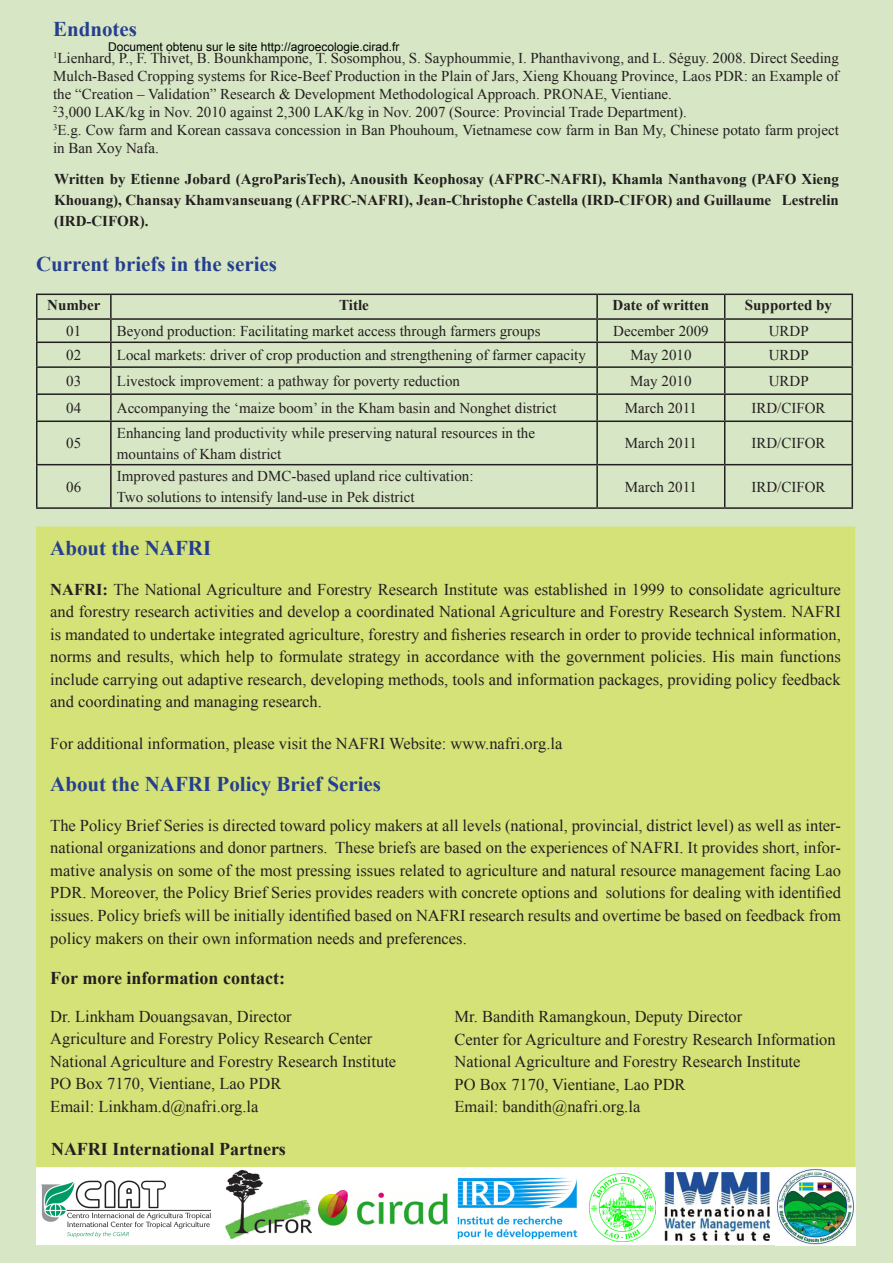
<style>
.page{position:relative;width:893px;height:1263px;background:#d7e6c4}
.page>*{position:absolute;margin:0;border:0;box-sizing:border-box;transform-origin:0 0}
.t1{font:700 21px "Times New Roman";color:#253f8e}
.t2{font:700 18px "Times New Roman";color:#231f20}
.t3{font:16.5px/22.5px "Times New Roman";color:#231f20;text-align:justify}
.t4{font:15px/18px "Times New Roman";color:#231f20}
.t5{font:700 15px/21px "Times New Roman";color:#231f20;text-align:justify}
.t6{font:12px "Arial";color:#000}
.s1{font-weight:700}
</style>
<div class="page">
<div style="left:37px;top:527px;width:817px;height:717px;background:#d4e278"></div>
<hr style="left:36px;top:318px;width:75px;height:2px;background:#231f20">
<hr style="left:111px;top:318px;width:486px;height:2px;background:#231f20">
<hr style="left:597px;top:318px;width:128px;height:2px;background:#231f20">
<hr style="left:725px;top:318px;width:128px;height:2px;background:#231f20">
<hr style="left:36px;top:341px;width:75px;height:2px;background:#231f20">
<hr style="left:111px;top:341px;width:486px;height:2px;background:#231f20">
<hr style="left:597px;top:341px;width:128px;height:2px;background:#231f20">
<hr style="left:725px;top:341px;width:128px;height:2px;background:#231f20">
<hr style="left:36px;top:366px;width:75px;height:2px;background:#231f20">
<hr style="left:111px;top:366px;width:486px;height:2px;background:#231f20">
<hr style="left:597px;top:366px;width:128px;height:2px;background:#231f20">
<hr style="left:725px;top:366px;width:128px;height:2px;background:#231f20">
<hr style="left:36px;top:294px;width:75px;height:1px;background:#231f20">
<hr style="left:36px;top:295px;width:2px;height:23px;background:#231f20">
<hr style="left:36px;top:320px;width:2px;height:21px;background:#231f20">
<hr style="left:36px;top:343px;width:2px;height:23px;background:#231f20">
<hr style="left:36px;top:368px;width:2px;height:25px;background:#231f20">
<hr style="left:36px;top:393px;width:75px;height:2px;background:#231f20">
<hr style="left:36px;top:395px;width:2px;height:25px;background:#231f20">
<hr style="left:36px;top:420px;width:75px;height:2px;background:#231f20">
<hr style="left:36px;top:422px;width:2px;height:42px;background:#231f20">
<hr style="left:36px;top:464px;width:75px;height:1px;background:#231f20">
<hr style="left:36px;top:465px;width:2px;height:42px;background:#231f20">
<hr style="left:36px;top:507px;width:75px;height:2px;background:#231f20">
<hr style="left:111px;top:294px;width:486px;height:1px;background:#231f20">
<hr style="left:110px;top:295px;width:2px;height:23px;background:#231f20">
<hr style="left:597px;top:294px;width:128px;height:1px;background:#231f20">
<hr style="left:596px;top:295px;width:2px;height:23px;background:#231f20">
<hr style="left:725px;top:294px;width:128px;height:1px;background:#231f20">
<hr style="left:851px;top:295px;width:2px;height:23px;background:#231f20">
<hr style="left:110px;top:320px;width:2px;height:21px;background:#231f20">
<hr style="left:596px;top:320px;width:2px;height:21px;background:#231f20">
<hr style="left:851px;top:320px;width:2px;height:21px;background:#231f20">
<hr style="left:110px;top:343px;width:2px;height:23px;background:#231f20">
<hr style="left:596px;top:343px;width:2px;height:23px;background:#231f20">
<hr style="left:851px;top:343px;width:2px;height:23px;background:#231f20">
<hr style="left:110px;top:368px;width:2px;height:25px;background:#231f20">
<hr style="left:596px;top:368px;width:2px;height:25px;background:#231f20">
<hr style="left:851px;top:368px;width:2px;height:25px;background:#231f20">
<hr style="left:111px;top:393px;width:486px;height:2px;background:#231f20">
<hr style="left:110px;top:395px;width:2px;height:25px;background:#231f20">
<hr style="left:597px;top:393px;width:128px;height:2px;background:#231f20">
<hr style="left:596px;top:395px;width:2px;height:25px;background:#231f20">
<hr style="left:725px;top:393px;width:128px;height:2px;background:#231f20">
<svg style="left:724px;top:295px;width:1px;height:125px"></svg>
<hr style="left:851px;top:395px;width:2px;height:25px;background:#231f20">
<hr style="left:597px;top:420px;width:128px;height:2px;background:#231f20">
<hr style="left:725px;top:420px;width:128px;height:2px;background:#231f20">
<hr style="left:851px;top:422px;width:2px;height:42px;background:#231f20">
<hr style="left:110px;top:465px;width:2px;height:42px;background:#231f20">
<hr style="left:597px;top:464px;width:128px;height:1px;background:#231f20">
<hr style="left:596px;top:465px;width:2px;height:42px;background:#231f20">
<hr style="left:725px;top:464px;width:128px;height:1px;background:#231f20">
<hr style="left:724px;top:465px;width:1px;height:42px;background:#231f20">
<hr style="left:851px;top:465px;width:2px;height:42px;background:#231f20">
<hr style="left:111px;top:507px;width:486px;height:2px;background:#231f20">
<hr style="left:597px;top:507px;width:128px;height:2px;background:#231f20">
<hr style="left:725px;top:507px;width:128px;height:2px;background:#231f20">
<hr style="left:111px;top:420px;width:486px;height:2px;background:#231f20">
<hr style="left:110px;top:422px;width:2px;height:42px;background:#231f20">
<hr style="left:596px;top:422px;width:2px;height:42px;background:#231f20">
<hr style="left:724px;top:422px;width:1px;height:42px;background:#231f20">
<hr style="left:111px;top:464px;width:486px;height:1px;background:#231f20">
<div style="left:36px;top:1167px;width:819px;height:78px;background:#fff;border:2px solid #fff"></div>
<img style="left:226px;top:1171px;width:86px;height:67px">
<img style="left:664px;top:1172px;width:105px;height:68px">
<img style="left:36px;top:1175px;width:175px;height:67px">
<img style="left:457px;top:1177px;width:121px;height:61px">
<img style="left:590px;top:1173px;width:66px;height:68px">
<img style="left:318px;top:1190px;width:129px;height:36px">
<img style="left:776px;top:1167px;width:79px;height:78px">
<p class="t1" style="left:53px;top:15px;width:86px">Endnotes</p>
<p class="t4" style="left:53px;top:49px;width:787px"><sup>1</sup>Lienhard, P., F. Thivet, B. Bounkhampone, T. Sosomphou, S. Sayphoummie, I. Phanthavivong, and L. Séguy. 2008. Direct Seeding Mulch-Based Cropping systems for Rice-Beef Production in the Plain of Jars, Xieng Khouang Province, Laos PDR: an Example of the “Creation – Validation” Research &amp; Development Methodological Approach. PRONAE, Vientiane.<br><sup>2</sup>3,000 LAK/kg in Nov. 2010 against 2,300 LAK/kg in Nov. 2007 (Source: Provincial Trade Department).<br><sup>3</sup>E.g. Cow farm and Korean cassava concession in Ban Phouhoum, Vietnamese cow farm in Ban My, Chinese potato farm project in Ban Xoy Nafa.</p>
<p class="t6" style="left:108px;top:39px;width:293px">Document obtenu sur le site http://agroecologie.cirad.fr</p>
<p class="t5" style="left:54px;top:168px;width:786px">Written by Etienne Jobard (AgroParisTech), Anousith Keophosay (AFPRC-NAFRI), Khamla Nanthavong (PAFO Xieng Khouang), Chansay Khamvanseuang (AFPRC-NAFRI), Jean-Christophe Castella (IRD-CIFOR) and Guillaume Lestrelin (IRD-CIFOR).</p>
<p class="t1" style="left:36px;top:249px;width:243px">Current briefs in the series</p>
<p class="t5" style="left:47px;top:295px;width:55px">Number</p>
<p class="t5" style="left:339px;top:295px;width:31px">Title</p>
<p class="t5" style="left:613px;top:295px;width:98px">Date of written</p>
<p class="t5" style="left:745px;top:295px;width:89px">Supported by</p>
<p class="t4" style="left:66px;top:322px;width:16px">01</p>
<p class="t4" style="left:117px;top:322px;width:425px">Beyond production: Facilitating market access through farmers groups</p>
<p class="t4" style="left:613px;top:322px;width:97px">December 2009</p>
<p class="t4" style="left:769px;top:322px;width:42px">URDP</p>
<p class="t4" style="left:66px;top:346px;width:16px">02</p>
<p class="t4" style="left:117px;top:346px;width:471px">Local markets: driver of crop production and strengthening of farmer capacity</p>
<p class="t4" style="left:630px;top:346px;width:63px">May 2010</p>
<p class="t4" style="left:769px;top:346px;width:42px">URDP</p>
<p class="t4" style="left:66px;top:372px;width:16px">03</p>
<p class="t4" style="left:117px;top:372px;width:345px">Livestock improvement: a pathway for poverty reduction</p>
<p class="t4" style="left:630px;top:372px;width:63px">May 2010</p>
<p class="t4" style="left:769px;top:372px;width:42px">URDP</p>
<p class="t4" style="left:66px;top:399px;width:16px">04</p>
<p class="t4" style="left:117px;top:399px;width:441px">Accompanying the ‘maize boom’ in the Kham basin and Nonghet district</p>
<p class="t4" style="left:625px;top:399px;width:74px">March 2011</p>
<p class="t4" style="left:751px;top:399px;width:76px">IRD/CIFOR</p>
<p class="t4" style="left:66px;top:434px;width:16px">05</p>
<p class="t4" style="left:117px;top:422px;width:420px;line-height:21px">Enhancing land productivity while preserving natural resources in the mountains of Kham district</p>
<p class="t4" style="left:625px;top:434px;width:74px">March 2011</p>
<p class="t4" style="left:751px;top:434px;width:76px">IRD/CIFOR</p>
<p class="t4" style="left:66px;top:477px;width:16px">06</p>
<p class="t4" style="left:117px;top:465px;width:358px;line-height:21px">Improved pastures and DMC-based upland rice cultivation:<br>Two solutions to intensify land-use in Pek district</p>
<p class="t4" style="left:625px;top:477px;width:74px">March 2011</p>
<p class="t4" style="left:751px;top:477px;width:76px">IRD/CIFOR</p>
<p class="t1" style="left:50px;top:533px;width:162px">About the NAFRI</p>
<p class="t3" style="left:50px;top:577px;width:792px"><span class="s1">NAFRI:</span> The National Agriculture and Forestry Research Institute was established in 1999 to consolidate agriculture and forestry research activities and develop a coordinated National Agriculture and Forestry Research System. NAFRI is mandated to undertake integrated agriculture, forestry and fisheries research in order to provide technical information, norms and results, which help to formulate strategy in accordance with the government policies. His main functions include carrying out adaptive research, developing methods, tools and information packages, providing policy feedback and coordinating and managing research.</p>
<p class="t3" style="left:50px;top:732px;width:514px">For additional information, please visit the NAFRI Website: www.nafri.org.la</p>
<p class="t1" style="left:50px;top:770px;width:332px">About the NAFRI Policy Brief Series</p>
<p class="t3" style="left:50px;top:814px;width:792px">The Policy Brief Series is directed toward policy makers at all levels (national, provincial, district level) as well as inter&shy;national organizations and donor partners. These briefs are based on the experiences of NAFRI. It provides short, infor&shy;mative analysis on some of the most pressing issues related to agriculture and natural resource management facing Lao PDR. Moreover, the Policy Brief Series provides readers with concrete options and solutions for dealing with identified issues. Policy briefs will be initially identified based on NAFRI research results and overtime be based on feedback from policy makers on their own information needs and preferences.</p>
<p class="t2" style="left:50px;top:966px;width:236px">For more information contact:</p>
<p class="t3" style="left:50px;top:1005px;width:347px;text-align:left">Dr. Linkham Douangsavan, Director<br>Agriculture and Forestry Policy Research Center National Agriculture and Forestry Research Institute PO Box 7170, Vientiane, Lao PDR<br>Email: Linkham.d@nafri.org.la</p>
<p class="t3" style="left:454px;top:1005px;width:383px;text-align:left">Mr. Bandith Ramangkoun, Deputy Director<br>Center for Agriculture and Forestry Research Information National Agriculture and Forestry Research Institute<br>PO Box 7170, Vientiane, Lao PDR<br>Email: bandith@nafri.org.la</p>
<p class="t2" style="left:51px;top:1136px;width:236px">NAFRI International Partners</p>
</div>
